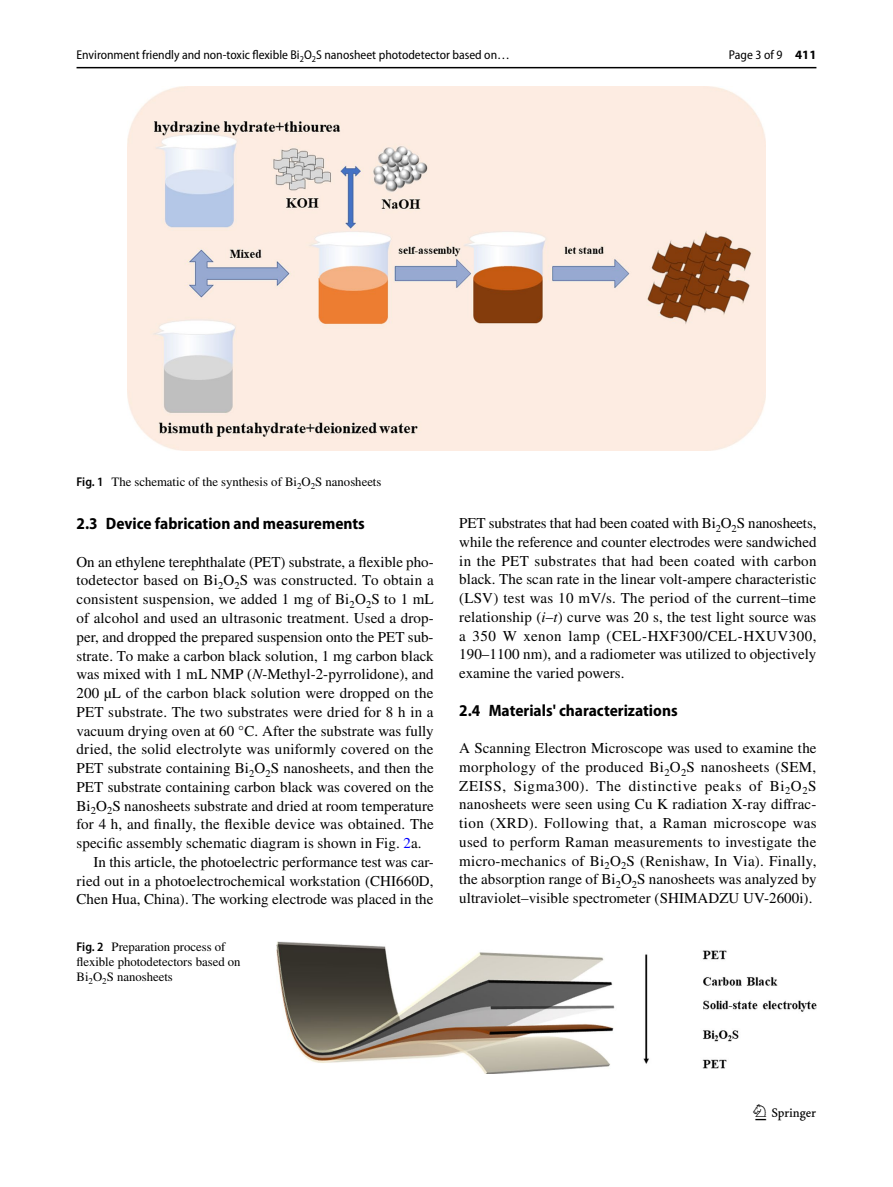
<style>
.page{position:relative;width:893px;height:1187px;background:#fff}
.page>*{position:absolute;margin:0;border:0;box-sizing:border-box;transform-origin:0 0}
.t1{font:22.5px "Springnew Regular 3";color:#000}
.t2{font:700 semi-condensed 16.5px "Myriad Pro";color:#000}
.t3{font:15px/18.8px "STIX";letter-spacing:.005em;color:#000;text-align:justify}
.t4{font:12.75px/15px "STIX";color:#000}
.t5{font:12.75px "Myriad Pro Semi Cn 3";color:#000}
.t6{font:semi-condensed 12.75px "Myriad Pro";color:#000}
.s1{font-family:"Myriad Pro";font-weight:600;font-stretch:semi-condensed}
.s2{font-weight:700;font-stretch:normal}
.s3{font-style:italic}
.s4{color:#00f}
</style>
<div class="page">
<hr style="left:77px;top:67px;width:739px;height:1px;background:#000">
<img style="left:128px;top:87px;width:637px;height:363px">
<img style="left:276px;top:941px;width:540px;height:132px">
<p class="t5" style="left:77px;top:48px;width:435px">Environment friendly and non‑toxic flexible Bi<sub>2</sub>O<sub>2</sub>S nanosheet photodetector based on…</p>
<p class="t4" style="left:77px;top:474px;width:306px"><span class="s1">Fig. 1</span> The schematic of the synthesis of Bi<sub>2</sub>O<sub>2</sub>S nanosheets</p>
<p class="t6" style="left:729px;top:48px;width:89px">Page 3 of 9 <span class="s2">411</span></p>
<p class="t2" style="left:77px;top:514px;width:290px">2.3 Device fabrication and measurements</p>
<p class="t3" style="left:77px;top:553px;width:359px">On an ethylene terephthalate (PET) substrate, a flexible pho-</p>
<p class="t3" style="left:77px;top:572px;width:359px">todetector based on Bi<sub>2</sub>O<sub>2</sub>S was constructed. To obtain a</p>
<p class="t3" style="left:77px;top:590px;width:359px">consistent suspension, we added 1 mg of Bi<sub>2</sub>O<sub>2</sub>S to 1 mL</p>
<p class="t3" style="left:77px;top:609px;width:359px">of alcohol and used an ultrasonic treatment. Used a drop-</p>
<p class="t3" style="left:77px;top:628px;width:359px">per, and dropped the prepared suspension onto the PET sub-</p>
<p class="t3" style="left:77px;top:647px;width:359px">strate. To make a carbon black solution, 1 mg carbon black</p>
<p class="t3" style="left:77px;top:665px;width:359px">was mixed with 1 mL NMP (<span class="s3">N</span>-Methyl-2-pyrrolidone), and</p>
<p class="t3" style="left:77px;top:684px;width:358px">200 µL of the carbon black solution were dropped on the</p>
<p class="t3" style="left:77px;top:703px;width:359px">PET substrate. The two substrates were dried for 8 h in a</p>
<p class="t3" style="left:77px;top:722px;width:359px">vacuum drying oven at 60 °C. After the substrate was fully</p>
<p class="t3" style="left:77px;top:740px;width:358px">dried, the solid electrolyte was uniformly covered on the</p>
<p class="t3" style="left:77px;top:759px;width:359px">PET substrate containing Bi<sub>2</sub>O<sub>2</sub>S nanosheets, and then the</p>
<p class="t3" style="left:77px;top:778px;width:359px">PET substrate containing carbon black was covered on the</p>
<p class="t3" style="left:77px;top:797px;width:359px">Bi<sub>2</sub>O<sub>2</sub>S nanosheets substrate and dried at room temperature</p>
<p class="t3" style="left:77px;top:815px;width:359px">for 4 h, and finally, the flexible device was obtained. The</p>
<p class="t3" style="left:77px;top:834px;width:347px">specific assembly schematic diagram is shown in Fig. <span class="s4">2</span>a.</p>
<p class="t3" style="left:94px;top:853px;width:342px">In this article, the photoelectric performance test was car-</p>
<p class="t3" style="left:77px;top:872px;width:359px">ried out in a photoelectrochemical workstation (CHI660D,</p>
<p class="t3" style="left:77px;top:890px;width:358px">Chen Hua, China). The working electrode was placed in the</p>
<p class="t4" style="left:77px;top:939px;width:166px"><span class="s1">Fig. 2</span> Preparation process of flexible photodetectors based on<br>Bi<sub>2</sub>O<sub>2</sub>S nanosheets</p>
<p class="t3" style="left:459px;top:514px;width:359px">PET substrates that had been coated with Bi<sub>2</sub>O<sub>2</sub>S nanosheets, while the reference and counter electrodes were sandwiched in the PET substrates that had been coated with carbon black. The scan rate in the linear volt-ampere characteristic (LSV) test was 10 mV/s. The period of the current–time relationship (<span class="s3">i</span>–<span class="s3">t</span>) curve was 20 s, the test light source was a 350 W xenon lamp (CEL-HXF300/CEL-HXUV300, 190–1100 nm), and a radiometer was utilized to objectively examine the varied powers.</p>
<p class="t2" style="left:459px;top:700px;width:220px">2.4 Materials' characterizations</p>
<p class="t3" style="left:459px;top:739px;width:359px">A Scanning Electron Microscope was used to examine the morphology of the produced Bi<sub>2</sub>O<sub>2</sub>S nanosheets (SEM, ZEISS, Sigma300). The distinctive peaks of Bi<sub>2</sub>O<sub>2</sub>S nanosheets were seen using Cu K radiation X-ray diffrac&shy;tion (XRD). Following that, a Raman microscope was used to perform Raman measurements to investigate the micro-mechanics of Bi<sub>2</sub>O<sub>2</sub>S (Renishaw, In Via). Finally, the absorption range of Bi<sub>2</sub>O<sub>2</sub>S nanosheets was analyzed by ultraviolet–visible spectrometer (SHIMADZU UV-2600i).</p>
<h1 class="t1" style="left:755px;top:1104px;width:62px">1 3</h1>
</div>
